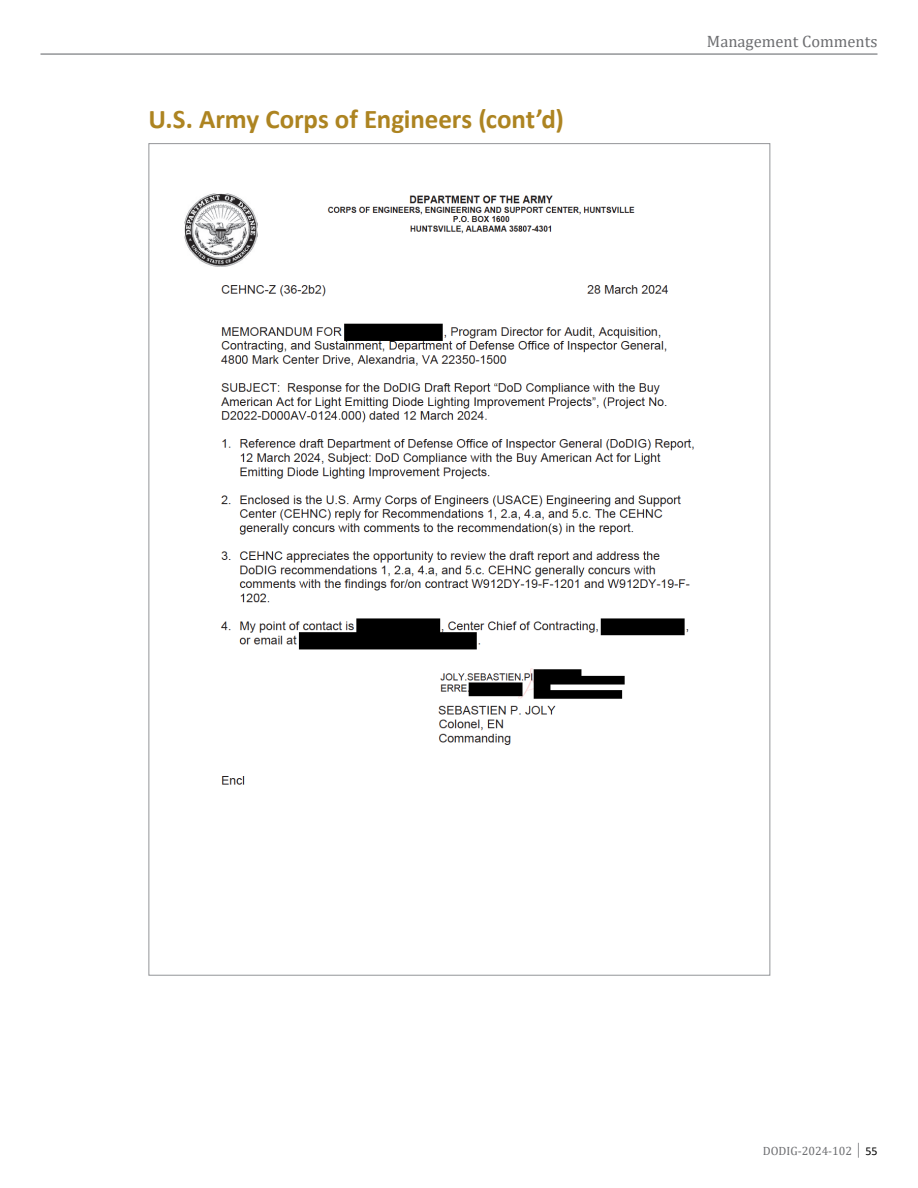
<style>
.page{position:relative;width:918px;height:1188px;background:#fff}
.page>*{position:absolute;margin:0;border:0;box-sizing:border-box;transform-origin:0 0}
.t1{font:700 27px "Calibri";letter-spacing:-.005em;color:#ad8421}
.t2{font:16.5px "Cambria";color:#6d6e71}
.t3{font:12px "Cambria";color:#6d6e71}
.s1{font-family:"Calibri";color:#000}
</style>
<div class="page">
<hr style="left:40px;top:53px;width:838px;height:2px;background:#939598">
<img style="left:184px;top:193px;width:510px;height:592px">
<p class="t1" style="left:148px;top:100px;width:417px">U.S. Army Corps of Engineers (cont’d)</p>
<p class="t2" style="left:707px;top:31px;width:172px">Management Comments</p>
<p class="t3" style="left:763px;top:1143px;width:116px">DODIG-2024-102 │ <span class="s1">55</span></p>
</div>
